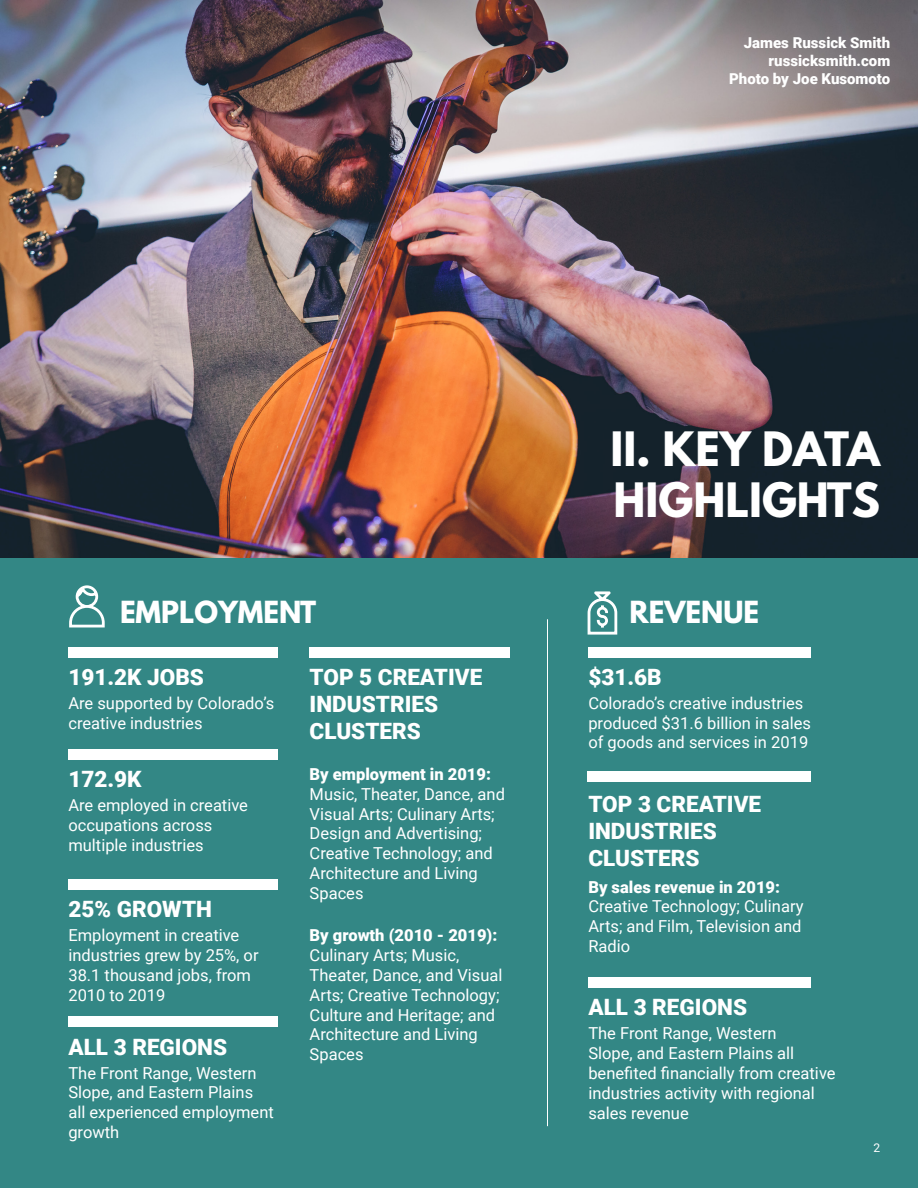
<style>
.page{position:relative;width:918px;height:1188px;background:#fff}
.page>*{position:absolute;margin:0;border:0;box-sizing:border-box;transform-origin:0 0}
.t1{font:700 42px/50.4px "League Spartan";color:#fff}
.t2{font:700 27px "League Spartan";color:#fff}
.t3{font:900 22.5px/27px "Roboto";color:#fff}
.t4{font:16.5px/19.8px "Roboto";color:#fff}
.t5{font:900 15px "Roboto";color:#fff}
.t6{font:12px "Roboto";color:#fff}
.s1{font-weight:900}
</style>
<div class="page">
<img style="left:0;top:0;width:918px;height:559px">
<div style="left:0;top:559px;width:918px;height:629px;background:#338785"></div>
<div style="left:68px;top:647px;width:210px;height:11px;background:#fff"></div>
<svg style="left:69px;top:585px;width:36px;height:43px"></svg>
<div style="left:68px;top:749px;width:210px;height:10px;background:#fff"></div>
<div style="left:68px;top:879px;width:210px;height:10px;background:#fff"></div>
<div style="left:68px;top:1016px;width:210px;height:11px;background:#fff"></div>
<div style="left:310px;top:647px;width:200px;height:11px;background:#fff"></div>
<div style="left:588px;top:647px;width:222px;height:11px;background:#fff"></div>
<div style="left:588px;top:771px;width:223px;height:11px;background:#fff"></div>
<svg style="left:587px;top:591px;width:31px;height:44px"></svg>
<div style="left:588px;top:977px;width:223px;height:10px;background:#fff"></div>
<hr style="left:547px;top:619px;width:1px;height:507px;background:#fff">
<p class="t5" style="left:744px;top:32px;width:148px">James Russick Smith</p>
<p class="t5" style="left:769px;top:50px;width:123px">russicksmith.com</p>
<p class="t5" style="left:729px;top:68px;width:163px">Photo by Joe Kusomoto</p>
<p class="t2" style="left:120px;top:590px;width:198px">EMPLOYMENT</p>
<p class="t3" style="left:68px;top:663px;width:137px">191.2K JOBS</p>
<p class="t4" style="left:68px;top:693px;width:207px">Are supported by Colorado’s creative industries</p>
<p class="t3" style="left:68px;top:765px;width:75px">172.9K</p>
<p class="t4" style="left:68px;top:795px;width:181px">Are employed in creative occupations across multiple industries</p>
<p class="t3" style="left:68px;top:895px;width:145px">25% GROWTH</p>
<p class="t4" style="left:68px;top:925px;width:192px">Employment in creative industries grew by 25%, or<br>38.1 thousand jobs, from<br>2010 to 2019</p>
<p class="t3" style="left:68px;top:1032px;width:160px">ALL 3 REGIONS</p>
<p class="t4" style="left:68px;top:1062px;width:207px">The Front Range, Western<br>Slope, and Eastern Plains all experienced employment growth</p>
<p class="t3" style="left:310px;top:663px;width:174px">TOP 5 CREATIVE<br>INDUSTRIES<br>CLUSTERS</p>
<p class="t4" style="left:310px;top:764px;width:197px"><span class="s1">By employment in 2019:<br></span>Music, Theater, Dance, and<br>Visual Arts; Culinary Arts;<br>Design and Advertising;<br>Creative Technology; and<br>Architecture and Living<br>Spaces</p>
<p class="t4" style="left:310px;top:925px;width:194px"><span class="s1">By growth (2010 - 2019):<br></span>Culinary Arts; Music,<br>Theater, Dance, and Visual<br>Arts; Creative Technology;<br>Culture and Heritage; and<br>Architecture and Living<br>Spaces</p>
<p class="t1" style="left:610px;top:423px;width:271px">II. KEY DATA<br>HIGHLIGHTS</p>
<p class="t2" style="left:629px;top:590px;width:131px">REVENUE</p>
<p class="t3" style="left:588px;top:663px;width:75px">$31.6B</p>
<p class="t4" style="left:588px;top:692px;width:224px">Colorado’s creative industries produced $31.6 billion in sales of goods and services in 2019</p>
<p class="t3" style="left:588px;top:789px;width:174px">TOP 3 CREATIVE<br>INDUSTRIES<br>CLUSTERS</p>
<p class="t4" style="left:588px;top:876px;width:217px"><span class="s1">By sales revenue in 2019:<br></span>Creative Technology; Culinary<br>Arts; and Film, Television and<br>Radio</p>
<p class="t3" style="left:588px;top:993px;width:160px">ALL 3 REGIONS</p>
<p class="t4" style="left:588px;top:1023px;width:249px">The Front Range, Western<br>Slope, and Eastern Plains all benefited financially from creative industries activity with regional sales revenue</p>
<p class="t6" style="left:873px;top:1140px;width:8px">2</p>
</div>
